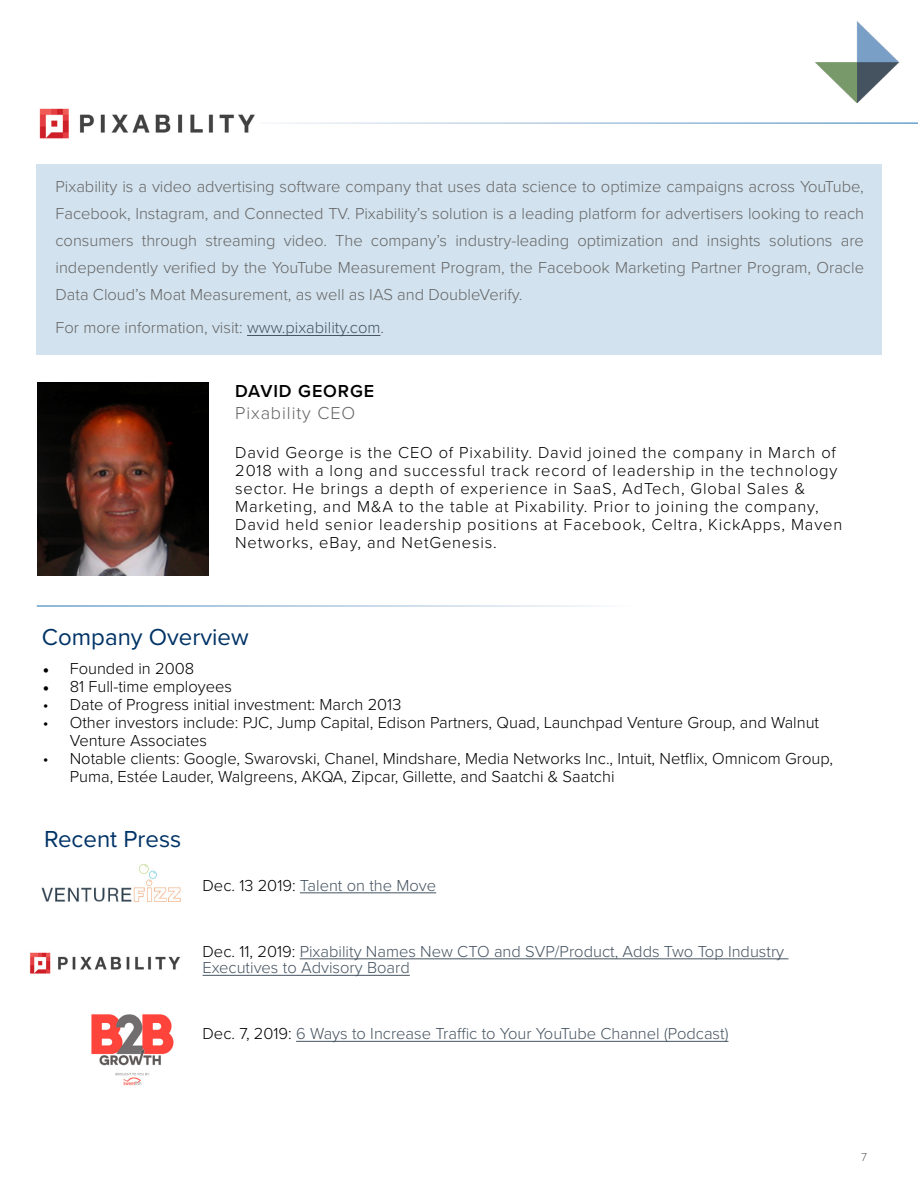
<style>
.page{position:relative;width:918px;height:1188px;background:#fff}
.page>*{position:absolute;margin:0;border:0;box-sizing:border-box;transform-origin:0 0}
.t1{font:24px "Proxima Nova";color:#036}
.t2{font:300 18px "Proxima Nova";letter-spacing:.05em;color:#636466}
.t3{font:600 18px "Proxima Nova";letter-spacing:.05em;color:#000}
.t4{font:300 16.5px/27px "Proxima Nova";color:#666;text-align:justify}
.t5{font:300 16.5px/18px "Proxima Nova";color:#000}
.t6{font:300 16.5px/18px "Proxima Nova";letter-spacing:.05em;color:#000}
.t7{font:300 16.5px/16.5px "Proxima Nova";color:#465461}
.t8{font:100 12px "Proxima Nova T";color:#000}
.s1{color:#465461}
.s2{font-family:"Minion Pro";font-weight:400}
.s3{color:#000}
</style>
<div class="page">
<img style="left:815px;top:22px;width:84px;height:81px">
<div style="left:37px;top:164px;width:845px;height:191px;background:#d2e2ee"></div>
<hr style="left:247px;top:335px;width:133px;height:1px;background:#465461">
<img style="left:37px;top:383px;width:172px;height:193px">
<img style="left:39px;top:108px;width:216px;height:31px">
<hr style="left:300px;top:893px;width:136px;height:1px;background:#465461">
<hr style="left:300px;top:959px;width:489px;height:1px;background:#465461">
<hr style="left:203px;top:975px;width:207px;height:1px;background:#465461">
<hr style="left:296px;top:1041px;width:432px;height:1px;background:#465461">
<img style="left:41px;top:865px;width:140px;height:37px">
<img style="left:29px;top:952px;width:152px;height:22px">
<img style="left:91px;top:1014px;width:83px;height:72px">
<p class="t4" style="left:55px;top:173px;width:810px">Pixability is a video advertising software company that uses data science to optimize campaigns across YouTube, Facebook, Instagram, and Connected TV. Pixability’s solution is a leading platform for advertisers looking to reach consumers through streaming video. The company’s industry-leading optimization and insights solutions are independently verified by the YouTube Measurement Program, the Facebook Marketing Partner Program, Oracle Data Cloud’s Moat Measurement, as well as IAS and DoubleVerify.</p>
<p class="t4" style="left:55px;top:315px;width:330px">For more information, visit: <span class="s1">www.pixability.com</span>.</p>
<p class="t3" style="left:235px;top:380px;width:141px">DAVID GEORGE</p>
<p class="t2" style="left:235px;top:402px;width:121px">Pixability CEO</p>
<p class="t6" style="left:235px;top:444px;width:609px">David George is the CEO of Pixability. David joined the company in March of 2018 with a long and successful track record of leadership in the technology sector. He brings a depth of experience in SaaS, AdTech, Global Sales &amp; Marketing, and M&amp;A to the table at Pixability. Prior to joining the company, David held senior leadership positions at Facebook, Celtra, KickApps, Maven Networks, eBay, and NetGenesis.</p>
<h1 class="t1" style="left:42px;top:623px;width:208px">Company Overview</h1>
<p class="t5" style="left:43px;top:659px;width:153px"><span class="s2">•</span> Founded in 2008</p>
<p class="t5" style="left:43px;top:677px;width:191px"><span class="s2">•</span> 81 Full-time employees</p>
<p class="t5" style="left:43px;top:695px;width:360px">• Date of Progress initial investment: March 2013</p>
<p class="t5" style="left:70px;top:713px;width:751px;text-indent:-27px">• Other investors include: PJC, Jump Capital, Edison Partners, Quad, Launchpad Venture Group, and Walnut<br>Venture Associates</p>
<p class="t5" style="left:70px;top:749px;width:765px;text-indent:-27px">• Notable clients: Google, Swarovski, Chanel, Mindshare, Media Networks Inc., Intuit, Netflix, Omnicom Group,<br>Puma, Estée Lauder, Walgreens, AKQA, Zipcar, Gillette, and Saatchi &amp; Saatchi</p>
<h1 class="t1" style="left:44px;top:824px;width:139px">Recent Press</h1>
<p class="t7" style="left:203px;top:877px;width:235px"><span class="s3">Dec. 13 2019:</span> Talent on the Move</p>
<p class="t7" style="left:203px;top:943px;width:583px"><span class="s3">Dec. 11, 2019:</span> Pixability Names New CTO and SVP/Product, Adds Two Top Industry<br>Executives to Advisory Board</p>
<p class="t7" style="left:203px;top:1026px;width:527px"><span class="s3">Dec. 7, 2019:</span> 6 Ways to Increase Traffic to Your YouTube Channel (Podcast)</p>
<p class="t8" style="left:861px;top:1150px;width:7px">7</p>
</div>
